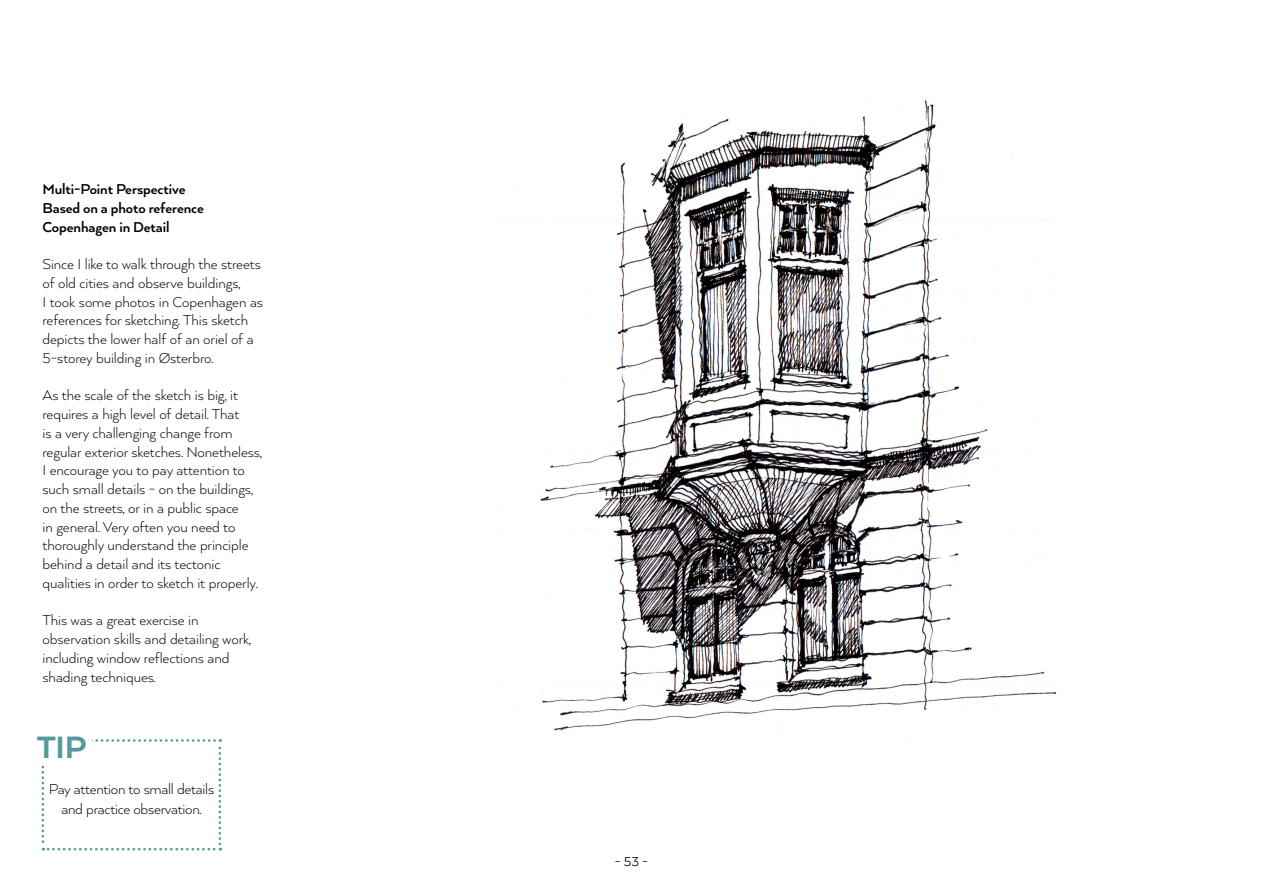
<style>
.page{position:relative;width:1263px;height:893px;background:#fff}
.page>*{position:absolute;margin:0;border:0;box-sizing:border-box;transform-origin:0 0}
.t1{font:800 35.7px "Arquitecta";color:#54999c}
.t2{font:300 16.5px/18.8px "Arquitecta";letter-spacing:-.005em;color:#000}
.t3{font:700 16.5px/18.8px "Arquitecta";letter-spacing:-.005em;color:#000}
.t4{font:15px "Arquitecta";color:#000}
</style>
<div class="page">
<img style="left:514px;top:100px;width:543px;height:631px">
<svg style="left:42px;top:739px;width:179px;height:111px"></svg>
<div style="left:31px;top:725px;width:60px;height:39px;background:#fff"></div>
<p class="t3" style="left:43px;top:179px;width:163px">Multi-Point Perspective<br>Based on a photo reference<br>Copenhagen in Detail</p>
<p class="t2" style="left:43px;top:254px;width:222px">Since I like to walk through the streets of old cities and observe buildings,<br>I took some photos in Copenhagen as references for sketching. This sketch depicts the lower half of an oriel of a 5-storey building in Østerbro.</p>
<p class="t2" style="left:43px;top:385px;width:221px">As the scale of the sketch is big, it requires a high level of detail. That<br>is a very challenging change from regular exterior sketches. Nonetheless, I encourage you to pay attention to such small details - on the buildings, on the streets, or in a public space<br>in general. Very often you need to thoroughly understand the principle behind a detail and its tectonic qualities in order to sketch it properly.</p>
<p class="t2" style="left:43px;top:610px;width:210px">This was a great exercise in observation skills and detailing work, including window reflections and shading techniques.</p>
<h1 class="t1" style="left:37px;top:725px;width:51px">TIP</h1>
<p class="t2" style="left:49px;top:779px;width:167px;line-height:19.8px;text-align:center">Pay attention to small details and practice observation.</p>
<p class="t4" style="left:615px;top:852px;width:35px">- 53 -</p>
</div>
